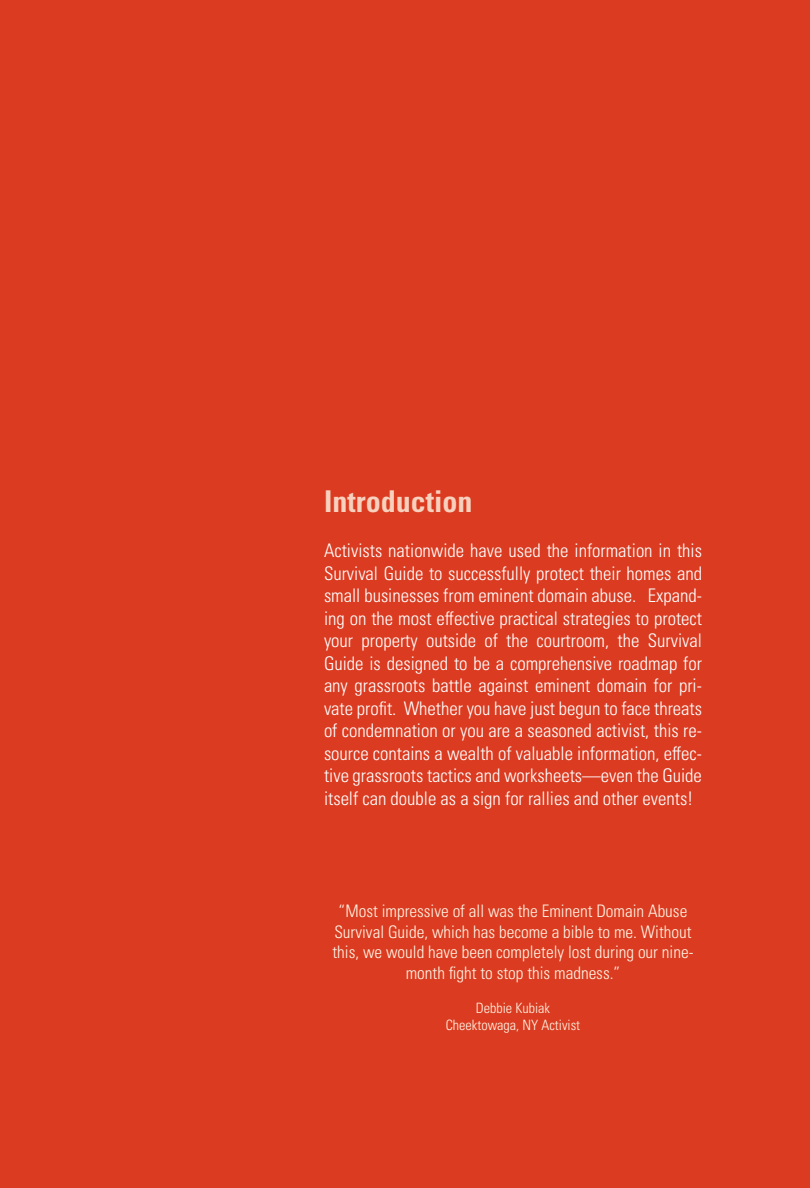
<style>
.page{position:relative;width:810px;height:1188px;background:#db3b20}
.page>*{position:absolute;margin:0;border:0;box-sizing:border-box;transform-origin:0 0}
.t1{font:700 condensed 30px "Univers LT Pro";color:#f7d1be}
.t2{font:300 condensed 18.75px/22.5px "Univers LT Pro";color:#fff;text-align:justify}
.t3{font:300 condensed 17.25px/20.7px "Univers LT Pro";color:#fff3e3;text-align:center}
.t4{font:300 condensed 14.25px/17.1px "Univers LT Pro";color:#fff3e3;text-align:center}
</style>
<div class="page">
<h1 class="t1" style="left:324px;top:483px;width:150px">Introduction</h1>
<p class="t2" style="left:324px;top:538px;width:380px">Activists nationwide have used the information in this Survival Guide to successfully protect their homes and small businesses from eminent domain abuse. Expand&shy;ing on the most effective practical strategies to protect your property outside of the courtroom, the Survival Guide is designed to be a comprehensive roadmap for any grassroots battle against eminent domain for pri&shy;vate profit. Whether you have just begun to face threats of condemnation or you are a seasoned activist, this re&shy;source contains a wealth of valuable information, effec&shy;tive grassroots tactics and worksheets—even the Guide itself can double as a sign for rallies and other events!</p>
<p class="t3" style="left:332px;top:900px;width:363px">“Most impressive of all was the Eminent Domain Abuse Survival Guide, which has become a bible to me. Without this, we would have been completely lost during our nine&shy;month fight to stop this madness.”</p>
<p class="t4" style="left:446px;top:999px;width:136px">Debbie Kubiak<br>Cheektowaga, NY Activist</p>
</div>
